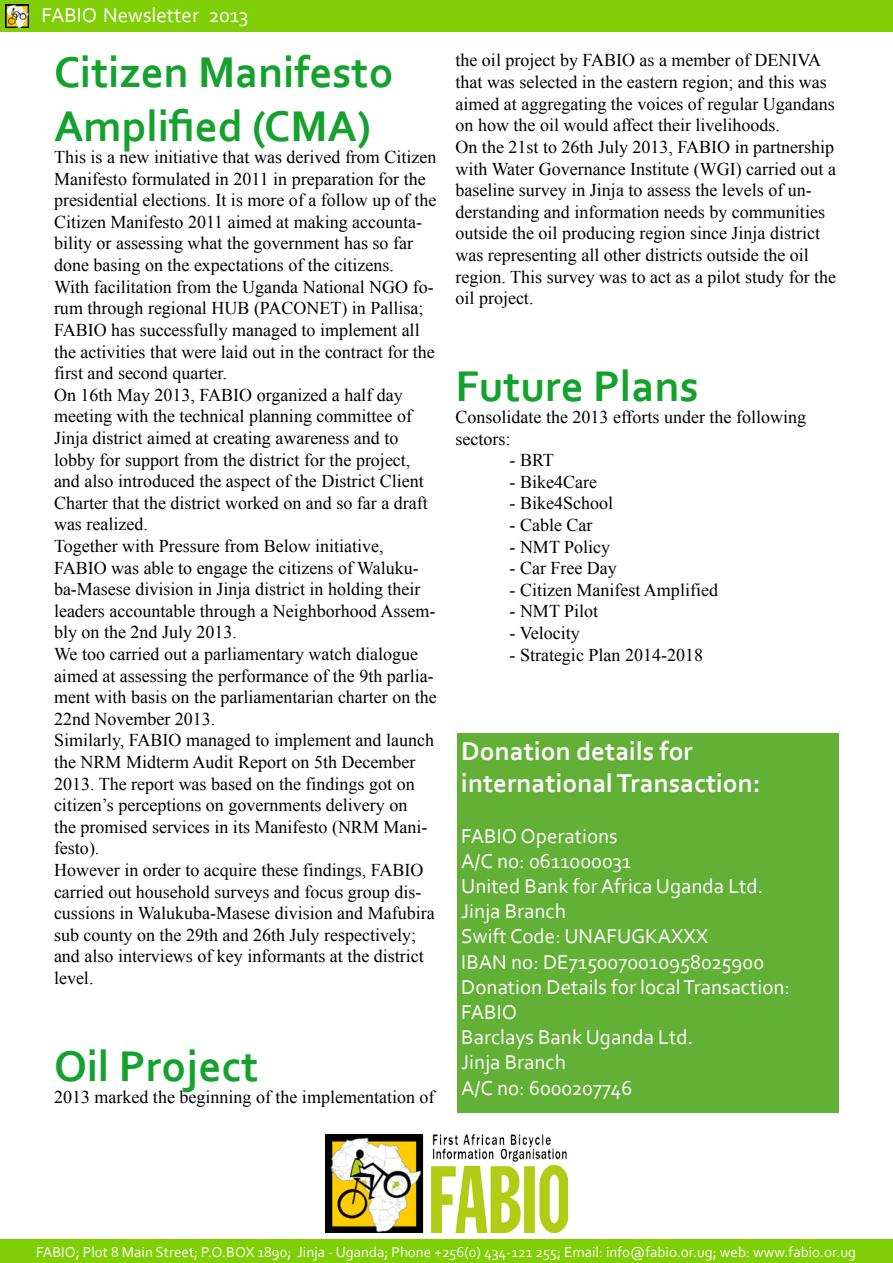
<style>
.page{position:relative;width:893px;height:1263px;background:#fff}
.page>*{position:absolute;margin:0;border:0;box-sizing:border-box;transform-origin:0 0}
.t1{font:700 45px/54px "Corbel";color:#15a12e}
.t2{font:700 27px/32.4px "Corbel";color:#fff}
.t3{font:21px/25.2px "Corbel";color:#fff}
.t4{font:18px/21.6px "Times New Roman";color:#000}
.t5{font:15px "Corbel";color:#fff}
</style>
<div class="page">
<div style="left:0;top:0;width:893px;height:32px;background:#7fce06"></div>
<img style="left:6px;top:4px;width:23px;height:24px">
<div style="left:0;top:1239px;width:893px;height:24px;background:#7fce06"></div>
<img style="left:325px;top:1135px;width:243px;height:97px">
<div style="left:457px;top:733px;width:382px;height:379px;background:#63b037"></div>
<p class="t3" style="left:41px;top:2px;width:208px">FABIO Newsletter 2013</p>
<h1 class="t1" style="left:54px;top:44px;width:341px">Citizen Manifesto<br>Amplified (CMA)</h1>
<p class="t4" style="left:54px;top:146px;width:384px">This is a new initiative that was derived from Citizen Manifesto formulated in 2011 in preparation for the presidential elections. It is more of a follow up of the Citizen Manifesto 2011 aimed at making accounta&shy;bility or assessing what the government has so far done basing on the expectations of the citizens.<br>With facilitation from the Uganda National NGO fo&shy;rum through regional HUB (PACONET) in Pallisa; FABIO has successfully managed to implement all the activities that were laid out in the contract for the first and second quarter.<br>On 16th May 2013, FABIO organized a half day meeting with the technical planning committee of Jinja district aimed at creating awareness and to lobby for support from the district for the project, and also introduced the aspect of the District Client Charter that the district worked on and so far a draft was realized.<br>Together with Pressure from Below initiative, FABIO was able to engage the citizens of Waluku&shy;ba-Masese division in Jinja district in holding their leaders accountable through a Neighborhood Assem&shy;bly on the 2nd July 2013.<br>We too carried out a parliamentary watch dialogue aimed at assessing the performance of the 9th parlia&shy;ment with basis on the parliamentarian charter on the 22nd November 2013.<br>Similarly, FABIO managed to implement and launch the NRM Midterm Audit Report on 5th December 2013. The report was based on the findings got on citizen’s perceptions on governments delivery on<br>the promised services in its Manifesto (NRM Mani&shy;festo).<br>However in order to acquire these findings, FABIO carried out household surveys and focus group dis&shy;cussions in Walukuba-Masese division and Mafubira sub county on the 29th and 26th July respectively; and also interviews of key informants at the district level.</p>
<h1 class="t1" style="left:54px;top:1038px;width:206px">Oil Project</h1>
<p class="t4" style="left:54px;top:1086px;width:382px">2013 marked the beginning of the implementation of</p>
<p class="t4" style="left:455px;top:49px;width:382px">the oil project by FABIO as a member of DENIVA that was selected in the eastern region; and this was aimed at aggregating the voices of regular Ugandans on how the oil would affect their livelihoods.<br>On the 21st to 26th July 2013, FABIO in partnership with Water Governance Institute (WGI) carried out a baseline survey in Jinja to assess the levels of un&shy;derstanding and information needs by communities outside the oil producing region since Jinja district was representing all other districts outside the oil region. This survey was to act as a pilot study for the oil project.</p>
<h1 class="t1" style="left:455px;top:358px;width:245px">Future Plans</h1>
<p class="t4" style="left:455px;top:406px;width:352px">Consolidate the 2013 efforts under the following sectors:</p>
<p class="t4" style="left:509px;top:449px;width:46px">- BRT</p>
<p class="t4" style="left:509px;top:471px;width:89px">- Bike4Care</p>
<p class="t4" style="left:509px;top:492px;width:105px">- Bike4School</p>
<p class="t4" style="left:509px;top:514px;width:84px">- Cable Car</p>
<p class="t4" style="left:509px;top:535px;width:102px">- NMT Policy</p>
<p class="t4" style="left:509px;top:557px;width:109px">- Car Free Day</p>
<p class="t4" style="left:509px;top:579px;width:210px">- Citizen Manifest Amplified</p>
<p class="t4" style="left:509px;top:600px;width:90px">- NMT Pilot</p>
<p class="t4" style="left:509px;top:622px;width:72px">- Velocity</p>
<p class="t4" style="left:509px;top:643px;width:195px">- Strategic Plan 2014-2018</p>
<h2 class="t2" style="left:461px;top:734px;width:301px">Donation details for international Transaction:</h2>
<p class="t3" style="left:461px;top:822px;width:330px">FABIO Operations<br>A/C no: 0611000031<br>United Bank for Africa Uganda Ltd.<br>Jinja Branch<br>Swift Code: UNAFUGKAXXX<br>IBAN no: DE7150070010958025900<br>Donation Details for local Transaction:<br>FABIO<br>Barclays Bank Uganda Ltd.<br>Jinja Branch<br>A/C no: 6000207746</p>
<p class="t5" style="left:36px;top:1242px;width:821px">FABIO; Plot 8 Main Street; P.O.BOX 1890; Jinja - Uganda; Phone +256(0) 434-121 255; Email: info@fabio.or.ug; web: www.fabio.or.ug</p>
</div>
